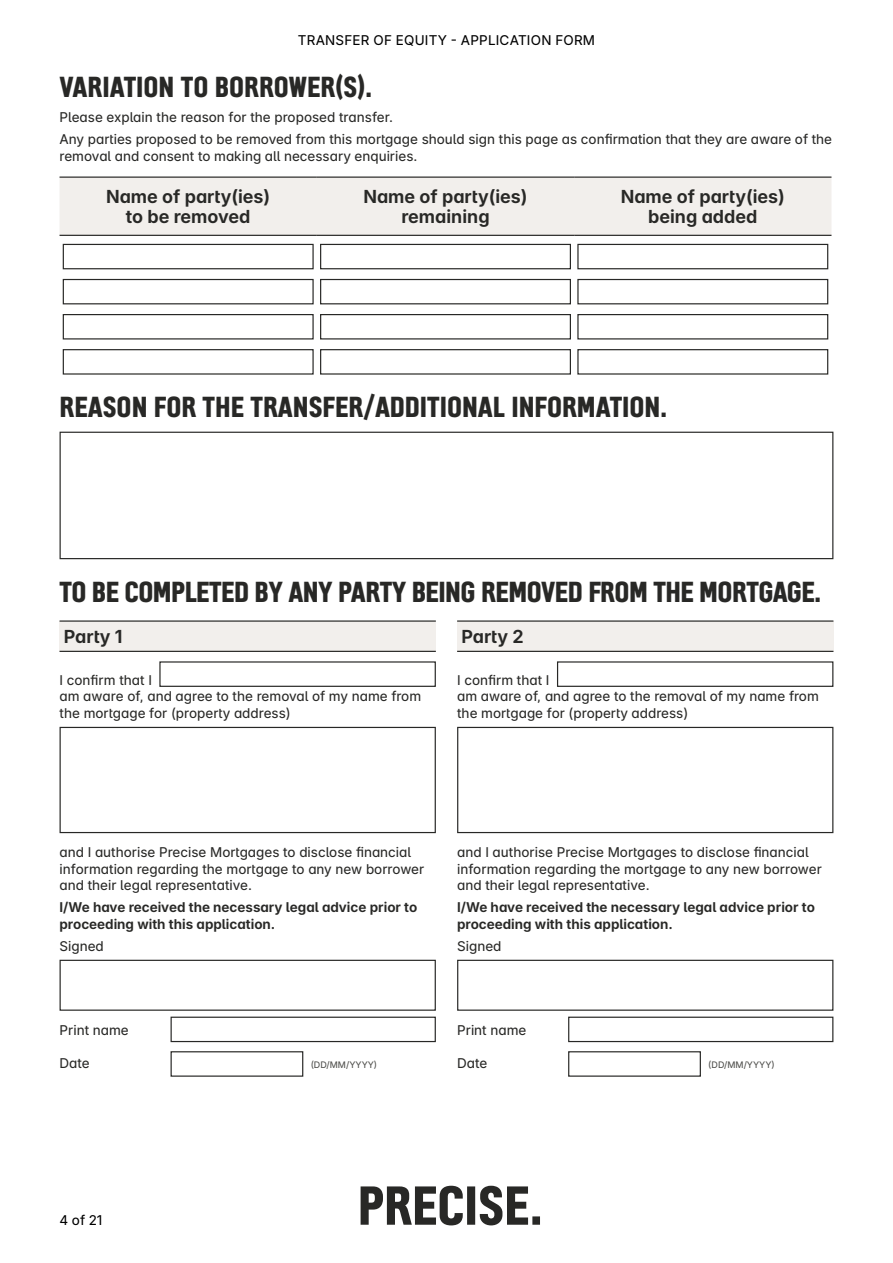
<style>
.page{position:relative;width:893px;height:1263px;background:#fff}
.page>*{position:absolute;margin:0;border:0;box-sizing:border-box;transform-origin:0 0}
.t1{font:700 25.5px "Vanilla";color:#282826}
.t2{font:700 25.5px "Vanilla";letter-spacing:-.02em;color:#282826}
.t3{font:700 18px/19.5px "Precise Inter";color:#282826;text-align:center}
.t4{font:13.5px/16.5px "Precise Inter";color:#282826}
.t5{font:700 13.5px/16.5px "Precise Inter";color:#282826}
.t6{font:13.5px "Precise Inter";letter-spacing:.015em;color:#000}
.t7{font:9px "Precise Inter";color:#4c4c49}
</style>
<div class="page">
<svg style="left:361px;top:1186px;width:179px;height:39px"></svg>
<div style="left:60px;top:178px;width:771px;height:57px;background:#f2efec"></div>
<hr style="left:60px;top:177px;width:257px;height:1px;background:#282826">
<hr style="left:317px;top:177px;width:257px;height:1px;background:#282826">
<hr style="left:574px;top:177px;width:257px;height:1px;background:#282826">
<hr style="left:60px;top:235px;width:257px;height:1px;background:#282826">
<hr style="left:317px;top:235px;width:257px;height:1px;background:#282826">
<hr style="left:574px;top:235px;width:257px;height:1px;background:#282826">
<div style="left:63px;top:244px;width:251px;height:25px;border:1px solid #282826"></div>
<div style="left:320px;top:244px;width:251px;height:25px;border:1px solid #282826"></div>
<div style="left:577px;top:244px;width:251px;height:25px;border:1px solid #282826"></div>
<div style="left:63px;top:279px;width:251px;height:25px;border:1px solid #282826"></div>
<div style="left:320px;top:279px;width:251px;height:25px;border:1px solid #282826"></div>
<div style="left:577px;top:279px;width:251px;height:25px;border:1px solid #282826"></div>
<div style="left:63px;top:314px;width:251px;height:25px;border:1px solid #282826"></div>
<div style="left:320px;top:314px;width:251px;height:25px;border:1px solid #282826"></div>
<div style="left:577px;top:314px;width:251px;height:25px;border:1px solid #282826"></div>
<div style="left:63px;top:349px;width:251px;height:26px;border:1px solid #282826"></div>
<div style="left:320px;top:349px;width:251px;height:26px;border:1px solid #282826"></div>
<div style="left:577px;top:349px;width:251px;height:26px;border:1px solid #282826"></div>
<div style="left:60px;top:432px;width:773px;height:127px;border:1px solid #282826"></div>
<div style="left:60px;top:621px;width:376px;height:30px;background:#f2efec"></div>
<hr style="left:60px;top:651px;width:376px;height:1px;background:#282826">
<hr style="left:60px;top:620px;width:376px;height:2px;background:#282826">
<div style="left:159px;top:661px;width:277px;height:26px;border:1px solid #282826"></div>
<div style="left:60px;top:727px;width:376px;height:106px;border:1px solid #282826"></div>
<div style="left:60px;top:960px;width:376px;height:51px;border:1px solid #282826"></div>
<div style="left:171px;top:1016px;width:265px;height:26px;border:1px solid #282826"></div>
<div style="left:171px;top:1051px;width:132px;height:26px;border:1px solid #282826"></div>
<div style="left:457px;top:621px;width:376px;height:30px;background:#f2efec"></div>
<hr style="left:457px;top:651px;width:376px;height:1px;background:#282826">
<hr style="left:457px;top:620px;width:376px;height:2px;background:#282826">
<div style="left:557px;top:661px;width:276px;height:26px;border:1px solid #282826"></div>
<div style="left:457px;top:727px;width:376px;height:106px;border:1px solid #282826"></div>
<div style="left:457px;top:960px;width:376px;height:51px;border:1px solid #282826"></div>
<div style="left:568px;top:1016px;width:265px;height:26px;border:1px solid #282826"></div>
<div style="left:568px;top:1051px;width:133px;height:26px;border:1px solid #282826"></div>
<p class="t6" style="left:298px;top:30px;width:299px">TRANSFER OF EQUITY - APPLICATION FORM</p>
<h1 class="t1" style="left:60px;top:72px;width:314px">VARIATION TO BORROWER(S).</h1>
<p class="t4" style="left:60px;top:106px;width:774px;line-height:22px">Please explain the reason for the proposed transfer.<br>Any parties proposed to be removed from this mortgage should sign this page as confirmation that they are aware of the</p>
<p class="t4" style="left:60px;top:147px;width:359px">removal and consent to making all necessary enquiries.</p>
<h2 class="t3" style="left:106px;top:186px;width:166px">Name of party(ies) to be removed</h2>
<h2 class="t3" style="left:363px;top:186px;width:166px">Name of party(ies) remaining</h2>
<h2 class="t3" style="left:621px;top:186px;width:166px">Name of party(ies) being added</h2>
<h1 class="t1" style="left:60px;top:392px;width:609px">REASON FOR THE TRANSFER/ADDITIONAL INFORMATION.</h1>
<h1 class="t2" style="left:60px;top:577px;width:763px">TO BE COMPLETED BY ANY PARTY BEING REMOVED FROM THE MORTGAGE.</h1>
<h2 class="t3" style="left:64px;top:626px;width:60px">Party 1</h2>
<p class="t4" style="left:60px;top:671px;width:363px">I confirm that I<br>am aware of, and agree to the removal of my name from the mortgage for (property address)</p>
<h2 class="t3" style="left:461px;top:626px;width:64px">Party 2</h2>
<p class="t4" style="left:457px;top:671px;width:363px">I confirm that I<br>am aware of, and agree to the removal of my name from the mortgage for (property address)</p>
<p class="t4" style="left:60px;top:843px;width:366px">and I authorise Precise Mortgages to disclose financial information regarding the mortgage to any new borrower and their legal representative.</p>
<p class="t5" style="left:60px;top:898px;width:359px">I/We have received the necessary legal advice prior to proceeding with this application.</p>
<p class="t4" style="left:60px;top:937px;width:46px">Signed</p>
<p class="t4" style="left:60px;top:1021px;width:71px">Print name</p>
<p class="t4" style="left:60px;top:1055px;width:32px">Date</p>
<p class="t7" style="left:311px;top:1058px;width:68px">(DD/MM/YYYY)</p>
<p class="t4" style="left:457px;top:843px;width:366px">and I authorise Precise Mortgages to disclose financial information regarding the mortgage to any new borrower and their legal representative.</p>
<p class="t5" style="left:457px;top:898px;width:359px">I/We have received the necessary legal advice prior to proceeding with this application.</p>
<p class="t4" style="left:457px;top:937px;width:46px">Signed</p>
<p class="t4" style="left:457px;top:1021px;width:71px">Print name</p>
<p class="t4" style="left:457px;top:1055px;width:32px">Date</p>
<p class="t7" style="left:708px;top:1058px;width:68px">(DD/MM/YYYY)</p>
<p class="t6" style="left:60px;top:1210px;width:44px">4 of 21</p>
</div>
